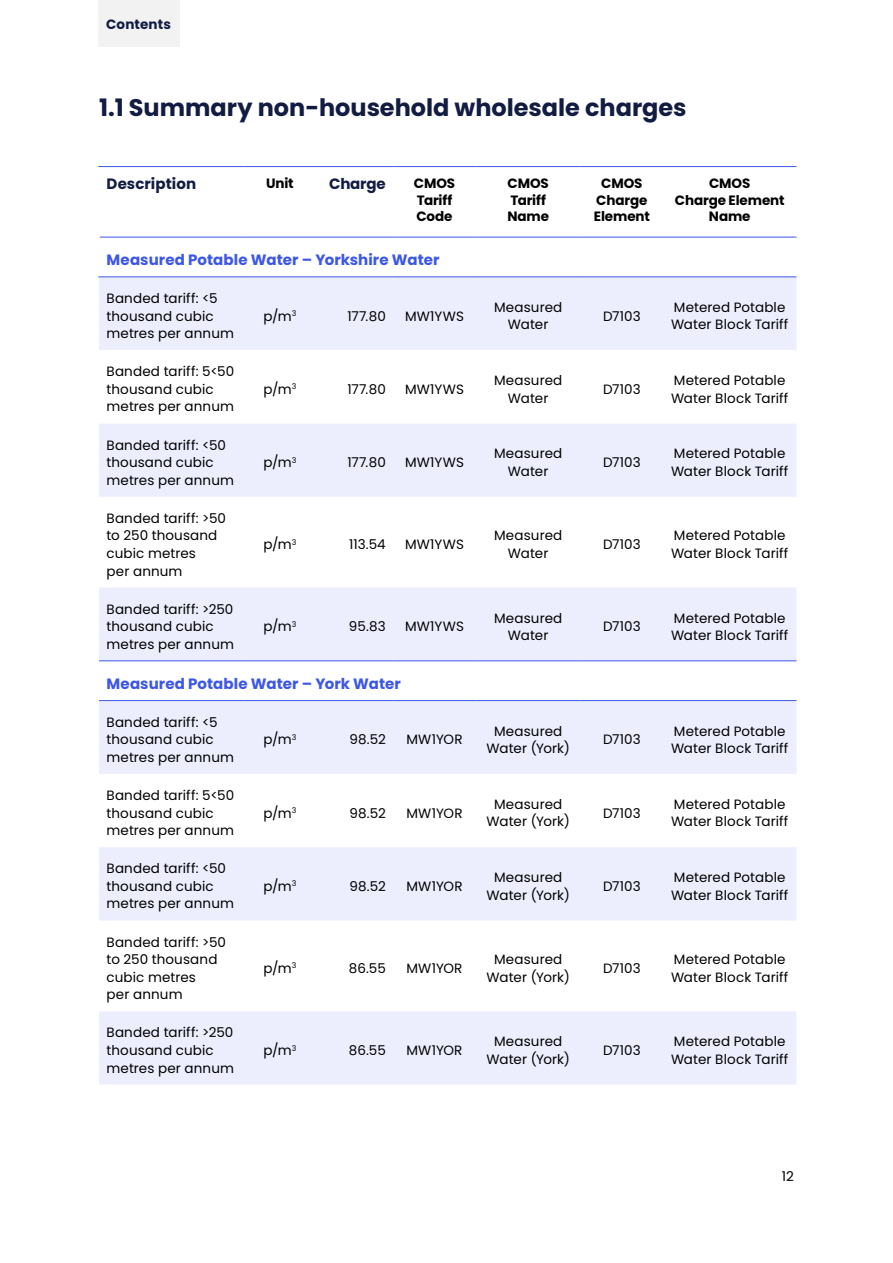
<style>
.page{position:relative;width:893px;height:1263px;background:#fff}
.page>*{position:absolute;margin:0;border:0;box-sizing:border-box;transform-origin:0 0}
.t1{font:700 24px "Poppins";color:#121c42}
.t2{font:700 15px "Poppins";letter-spacing:.005em;color:#3c57e8}
.t3{font:700 15px "Poppins";letter-spacing:.005em;color:#121c42}
.t4{font:13.5px/17.5px "Poppins";letter-spacing:.01em;color:#000}
.t5{font:700 13.5px/16.5px "Poppins";letter-spacing:-.01em;color:#000}
.t6{font:700 13.5px "Poppins";letter-spacing:.01em;color:#121c42}
</style>
<div class="page">
<svg style="left:99px;top:277px;width:697px;height:807px;fill:#eceefd"></svg>
<svg style="left:99px;top:350px;width:697px;height:497px"></svg>
<hr style="left:100px;top:237px;width:145px;height:1px;background:#3c57e8">
<hr style="left:245px;top:237px;width:70px;height:1px;background:#3c57e8">
<hr style="left:315px;top:237px;width:78px;height:1px;background:#3c57e8">
<hr style="left:393px;top:237px;width:83px;height:1px;background:#3c57e8">
<hr style="left:476px;top:237px;width:105px;height:1px;background:#3c57e8">
<hr style="left:581px;top:237px;width:82px;height:1px;background:#3c57e8">
<hr style="left:663px;top:237px;width:133px;height:1px;background:#3c57e8">
<hr style="left:98px;top:276px;width:147px;height:1px;background:#3c57e8">
<hr style="left:245px;top:276px;width:70px;height:1px;background:#3c57e8">
<hr style="left:315px;top:276px;width:78px;height:1px;background:#3c57e8">
<hr style="left:393px;top:276px;width:83px;height:1px;background:#3c57e8">
<hr style="left:476px;top:276px;width:105px;height:1px;background:#3c57e8">
<hr style="left:581px;top:276px;width:82px;height:1px;background:#3c57e8">
<hr style="left:663px;top:276px;width:133px;height:1px;background:#3c57e8">
<hr style="left:99px;top:700px;width:146px;height:1px;background:#3c57e8">
<hr style="left:245px;top:700px;width:70px;height:1px;background:#3c57e8">
<hr style="left:315px;top:700px;width:78px;height:1px;background:#3c57e8">
<hr style="left:393px;top:700px;width:83px;height:1px;background:#3c57e8">
<hr style="left:476px;top:700px;width:105px;height:1px;background:#3c57e8">
<hr style="left:581px;top:700px;width:82px;height:1px;background:#3c57e8">
<hr style="left:663px;top:700px;width:133px;height:1px;background:#3c57e8">
<hr style="left:98px;top:166px;width:147px;height:1px;background:#3c57e8">
<hr style="left:245px;top:166px;width:70px;height:1px;background:#3c57e8">
<hr style="left:315px;top:166px;width:78px;height:1px;background:#3c57e8">
<hr style="left:393px;top:166px;width:83px;height:1px;background:#3c57e8">
<hr style="left:476px;top:166px;width:105px;height:1px;background:#3c57e8">
<hr style="left:581px;top:166px;width:82px;height:1px;background:#3c57e8">
<hr style="left:663px;top:166px;width:133px;height:1px;background:#3c57e8">
<hr style="left:99px;top:660px;width:146px;height:1px;background:#3c57e8">
<hr style="left:245px;top:660px;width:70px;height:1px;background:#3c57e8">
<hr style="left:315px;top:660px;width:78px;height:1px;background:#3c57e8">
<hr style="left:393px;top:660px;width:83px;height:1px;background:#3c57e8">
<hr style="left:476px;top:660px;width:105px;height:1px;background:#3c57e8">
<hr style="left:581px;top:660px;width:82px;height:1px;background:#3c57e8">
<hr style="left:663px;top:660px;width:133px;height:1px;background:#3c57e8">
<div style="left:98px;top:0;width:81px;height:46px;background:#f2f2f2"></div>
<p class="t6" style="left:106px;top:17px;width:66px">Contents</p>
<h1 class="t1" style="left:99px;top:94px;width:589px">1.1 Summary non-household wholesale charges</h1>
<p class="t3" style="left:107px;top:175px;width:91px">Description</p>
<p class="t5" style="left:266px;top:175px;width:29px">Unit</p>
<p class="t3" style="left:329px;top:175px;width:58px">Charge</p>
<p class="t5" style="left:414px;top:175px;width:43px">CMOS<br>Tariff<br>Code</p>
<p class="t5" style="left:507px;top:175px;width:43px">CMOS<br>Tariff<br>Name</p>
<p class="t5" style="left:594px;top:175px;width:58px;text-align:center">CMOS<br>Charge<br>Element</p>
<p class="t5" style="left:675px;top:175px;width:111px;text-align:center">CMOS<br>Charge Element<br>Name</p>
<p class="t2" style="left:107px;top:251px;width:335px">Measured Potable Water – Yorkshire Water</p>
<p class="t4" style="left:107px;top:290px;width:129px">Banded tariff: &lt;5 thousand cubic metres per annum</p>
<p class="t4" style="left:263px;top:307px;width:34px">p/m<sup>3</sup></p>
<p class="t4" style="left:347px;top:307px;width:40px">177.80</p>
<p class="t4" style="left:405px;top:307px;width:60px">MW1YWS</p>
<p class="t4" style="left:494px;top:298px;width:70px;text-align:center">Measured<br>Water</p>
<p class="t4" style="left:603px;top:307px;width:39px">D7103</p>
<p class="t4" style="left:671px;top:298px;width:119px">Metered Potable<br>Water Block Tariff</p>
<p class="t4" style="left:107px;top:363px;width:129px">Banded tariff: 5&lt;50 thousand cubic metres per annum</p>
<p class="t4" style="left:107px;top:436px;width:129px">Banded tariff: &lt;50 thousand cubic metres per annum</p>
<p class="t4" style="left:107px;top:509px;width:121px">Banded tariff: &gt;50 to 250 thousand cubic metres<br>per annum</p>
<p class="t4" style="left:263px;top:380px;width:34px">p/m<sup>3</sup></p>
<p class="t4" style="left:347px;top:380px;width:40px">177.80</p>
<p class="t4" style="left:405px;top:380px;width:60px">MW1YWS</p>
<p class="t4" style="left:494px;top:372px;width:70px;text-align:center">Measured<br>Water</p>
<p class="t4" style="left:603px;top:380px;width:39px">D7103</p>
<p class="t4" style="left:671px;top:372px;width:119px">Metered Potable<br>Water Block Tariff</p>
<p class="t4" style="left:263px;top:454px;width:34px">p/m<sup>3</sup></p>
<p class="t4" style="left:347px;top:454px;width:40px">177.80</p>
<p class="t4" style="left:405px;top:454px;width:60px">MW1YWS</p>
<p class="t4" style="left:494px;top:445px;width:70px;text-align:center">Measured<br>Water</p>
<p class="t4" style="left:603px;top:454px;width:39px">D7103</p>
<p class="t4" style="left:671px;top:445px;width:119px">Metered Potable<br>Water Block Tariff</p>
<p class="t4" style="left:263px;top:536px;width:34px">p/m<sup>3</sup></p>
<p class="t4" style="left:349px;top:536px;width:38px">113.54</p>
<p class="t4" style="left:405px;top:536px;width:60px">MW1YWS</p>
<p class="t4" style="left:494px;top:527px;width:70px;text-align:center">Measured<br>Water</p>
<p class="t4" style="left:603px;top:536px;width:39px">D7103</p>
<p class="t4" style="left:671px;top:527px;width:119px">Metered Potable<br>Water Block Tariff</p>
<p class="t4" style="left:107px;top:600px;width:129px">Banded tariff: &gt;250 thousand cubic metres per annum</p>
<p class="t4" style="left:263px;top:618px;width:34px">p/m<sup>3</sup></p>
<p class="t4" style="left:349px;top:618px;width:38px">95.83</p>
<p class="t4" style="left:405px;top:618px;width:60px">MW1YWS</p>
<p class="t4" style="left:494px;top:609px;width:70px;text-align:center">Measured<br>Water</p>
<p class="t4" style="left:603px;top:618px;width:39px">D7103</p>
<p class="t4" style="left:671px;top:609px;width:119px">Metered Potable<br>Water Block Tariff</p>
<p class="t2" style="left:107px;top:675px;width:296px">Measured Potable Water – York Water</p>
<p class="t4" style="left:107px;top:713px;width:129px">Banded tariff: &lt;5 thousand cubic metres per annum</p>
<p class="t4" style="left:263px;top:731px;width:34px">p/m<sup>3</sup></p>
<p class="t4" style="left:350px;top:731px;width:38px">98.52</p>
<p class="t4" style="left:406px;top:731px;width:58px">MW1YOR</p>
<p class="t4" style="left:487px;top:722px;width:85px;text-align:center">Measured<br>Water (York)</p>
<p class="t4" style="left:603px;top:731px;width:39px">D7103</p>
<p class="t4" style="left:671px;top:722px;width:119px">Metered Potable<br>Water Block Tariff</p>
<p class="t4" style="left:107px;top:787px;width:129px">Banded tariff: 5&lt;50 thousand cubic metres per annum</p>
<p class="t4" style="left:107px;top:860px;width:129px">Banded tariff: &lt;50 thousand cubic metres per annum</p>
<p class="t4" style="left:107px;top:933px;width:121px">Banded tariff: &gt;50 to 250 thousand cubic metres<br>per annum</p>
<p class="t4" style="left:107px;top:1024px;width:129px">Banded tariff: &gt;250 thousand cubic metres per annum</p>
<p class="t4" style="left:263px;top:804px;width:34px">p/m<sup>3</sup></p>
<p class="t4" style="left:350px;top:804px;width:38px">98.52</p>
<p class="t4" style="left:406px;top:804px;width:58px">MW1YOR</p>
<p class="t4" style="left:487px;top:795px;width:85px;text-align:center">Measured<br>Water (York)</p>
<p class="t4" style="left:603px;top:804px;width:39px">D7103</p>
<p class="t4" style="left:671px;top:795px;width:119px">Metered Potable<br>Water Block Tariff</p>
<p class="t4" style="left:263px;top:877px;width:34px">p/m<sup>3</sup></p>
<p class="t4" style="left:350px;top:877px;width:38px">98.52</p>
<p class="t4" style="left:406px;top:877px;width:58px">MW1YOR</p>
<p class="t4" style="left:487px;top:869px;width:85px;text-align:center">Measured<br>Water (York)</p>
<p class="t4" style="left:603px;top:877px;width:39px">D7103</p>
<p class="t4" style="left:671px;top:869px;width:119px">Metered Potable<br>Water Block Tariff</p>
<p class="t4" style="left:263px;top:959px;width:34px">p/m<sup>3</sup></p>
<p class="t4" style="left:349px;top:959px;width:39px">86.55</p>
<p class="t4" style="left:406px;top:959px;width:58px">MW1YOR</p>
<p class="t4" style="left:487px;top:951px;width:85px;text-align:center">Measured<br>Water (York)</p>
<p class="t4" style="left:603px;top:959px;width:39px">D7103</p>
<p class="t4" style="left:671px;top:951px;width:119px">Metered Potable<br>Water Block Tariff</p>
<p class="t4" style="left:263px;top:1041px;width:34px">p/m<sup>3</sup></p>
<p class="t4" style="left:349px;top:1041px;width:39px">86.55</p>
<p class="t4" style="left:406px;top:1041px;width:58px">MW1YOR</p>
<p class="t4" style="left:487px;top:1033px;width:85px;text-align:center">Measured<br>Water (York)</p>
<p class="t4" style="left:603px;top:1041px;width:39px">D7103</p>
<p class="t4" style="left:671px;top:1033px;width:119px">Metered Potable<br>Water Block Tariff</p>
<p class="t4" style="left:782px;top:1168px;width:14px">12</p>
</div>
